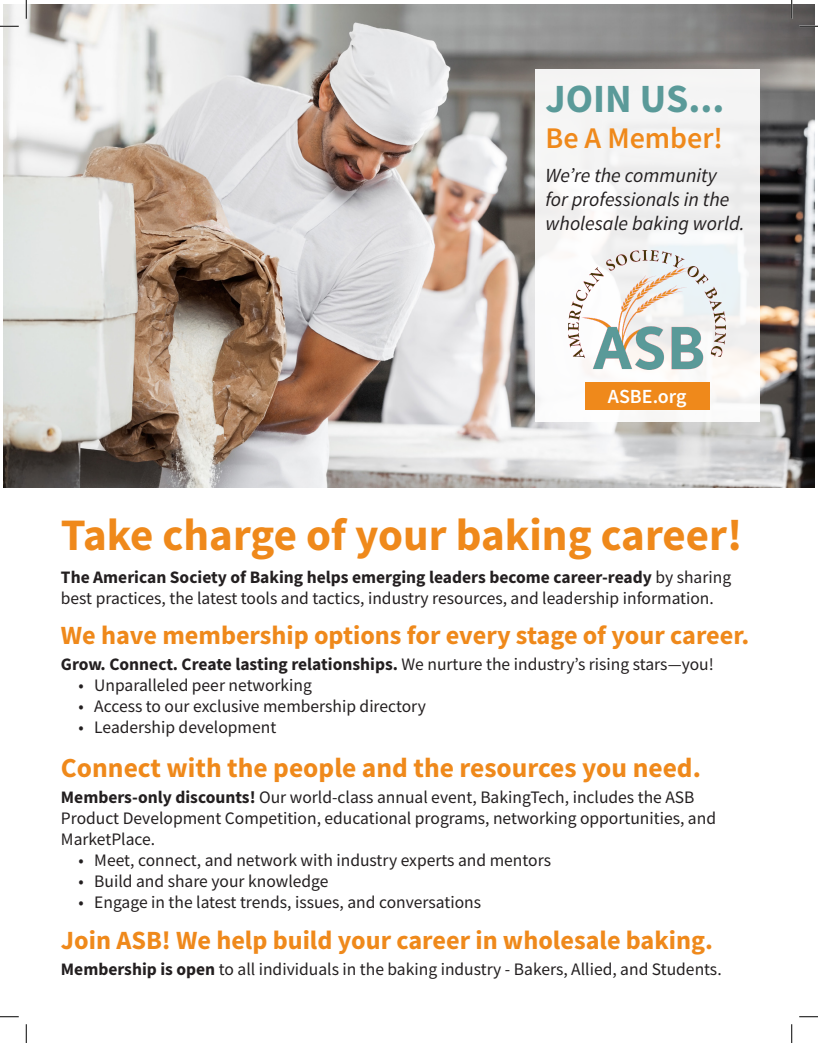
<style>
.page{position:relative;width:818px;height:1043px;background:#fff}
.page>*{position:absolute;margin:0;border:0;box-sizing:border-box;transform-origin:0 0}
.t1{font:700 45px "Source Sans Pro";color:#ef891b}
.t2{font:700 40px "Source Sans Pro";color:#5a9a99}
.t3{font:600 30px "Source Sans Pro";color:#ef891b}
.t4{font:700 27.5px "Source Sans Pro";color:#ef891b}
.t5{font:700 26.25px "Source Sans Pro";color:#ef891b}
.t6{font:italic 20px/24px "Source Sans Pro";color:#231f20}
.t7{font:600 20px "Source Sans Pro";color:#fff}
.t8{font:17.5px/21px "Source Sans Pro";color:#231f20}
.t9{font:700 17.5px "Source Sans Pro";color:#231f20}
.s1{font-weight:700}
.s2{font-weight:400}
</style>
<div class="page">
<img style="left:4px;top:4px;width:810px;height:484px">
<div style="left:535px;top:69px;width:224px;height:353px;background:#f5f4f4"></div>
<img style="left:568px;top:250px;width:157px;height:120px">
<div style="left:584px;top:382px;width:125px;height:28px;background:#ef891b"></div>
<svg style="left:0;top:25px;width:19px;height:2px"></svg>
<svg style="left:799px;top:25px;width:19px;height:2px"></svg>
<svg style="left:0;top:1016px;width:19px;height:1px"></svg>
<svg style="left:799px;top:1016px;width:19px;height:1px"></svg>
<svg style="left:25px;top:0;width:2px;height:19px"></svg>
<svg style="left:25px;top:1024px;width:2px;height:18px"></svg>
<svg style="left:790px;top:0;width:2px;height:19px"></svg>
<svg style="left:791px;top:1024px;width:1px;height:18px"></svg>
<p class="t2" style="left:545px;top:72px;width:180px">JOIN US...</p>
<p class="t3" style="left:545px;top:118px;width:179px">Be A Member!</p>
<p class="t6" style="left:545px;top:163px;width:200px">We’re the community<br>for professionals in the wholesale baking world.</p>
<p class="t7" style="left:608px;top:383px;width:80px">ASBE.org</p>
<p class="t1" style="left:61px;top:505px;width:683px">Take charge of your baking career!</p>
<p class="t8" style="left:61px;top:566px;width:671px"><span class="s1">The American Society of Baking helps emerging leaders become career-ready</span> by sharing best practices, the latest tools and tactics, industry resources, and leadership information.</p>
<p class="t5" style="left:61px;top:617px;width:690px">We have membership options for every stage of your career.</p>
<p class="t9" style="left:61px;top:652px;width:654px">Grow. Connect. Create lasting relationships. <span class="s2">We nurture the industry’s rising stars—you!</span></p>
<p class="t8" style="left:78px;top:674px;width:235px">• Unparalleled peer networking</p>
<p class="t8" style="left:78px;top:695px;width:349px">• Access to our exclusive membership directory</p>
<p class="t8" style="left:78px;top:716px;width:199px">• Leadership development</p>
<p class="t4" style="left:61px;top:749px;width:641px">Connect with the people and the resources you need.</p>
<p class="t8" style="left:61px;top:786px;width:656px"><span class="s1">Members-only discounts!</span> Our world-class annual event, BakingTech, includes the ASB<br>Product Development Competition, educational programs, networking opportunities, and<br>MarketPlace.</p>
<p class="t8" style="left:78px;top:849px;width:474px">• Meet, connect, and network with industry experts and mentors</p>
<p class="t8" style="left:78px;top:870px;width:251px">• Build and share your knowledge</p>
<p class="t8" style="left:78px;top:891px;width:404px">• Engage in the latest trends, issues, and conversations</p>
<p class="t5" style="left:61px;top:922px;width:653px">Join ASB! We help build your career in wholesale baking.</p>
<p class="t8" style="left:61px;top:959px;width:662px"><span class="s1">Membership is open</span> to all individuals in the baking industry - Bakers, Allied, and Students.</p>
</div>
